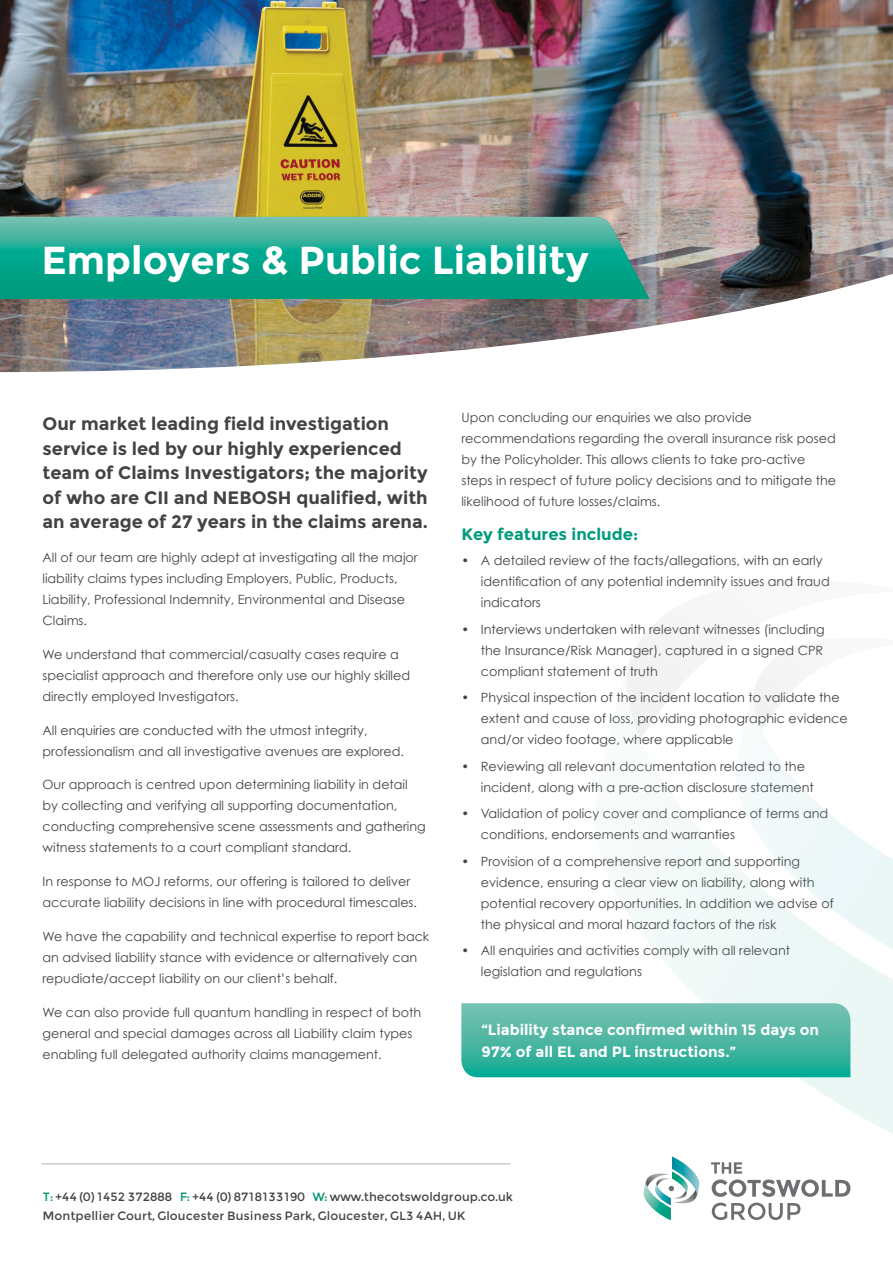
<style>
.page{position:relative;width:893px;height:1263px;background:#fff}
.page>*{position:absolute;margin:0;border:0;box-sizing:border-box;transform-origin:0 0}
.t1{font:700 39px "Montserrat";color:#fff}
.t2{font:700 18px/24.6px "Montserrat";color:#434345}
.t3{font:700 16.5px "Montserrat";color:#009b7c}
.t4{font:700 15px/21.6px "Montserrat";color:#fff}
.t5{font:12.75px/21px "Century Gothic";color:#434345}
.t6{font:12px/19.5px "Montserrat";color:#434345}
.s1{color:#00956d}
</style>
<div class="page">
<img style="left:0;top:0;width:893px;height:372px">
<svg style="left:711px;top:1162px;width:31px;height:11px"></svg>
<svg style="left:712px;top:1179px;width:138px;height:41px"></svg>
<svg style="left:643px;top:1156px;width:56px;height:64px"></svg>
<svg style="left:628px;top:619px;width:152px;height:47px"></svg>
<svg style="left:593px;top:666px;width:300px;height:468px"></svg>
<svg style="left:0;top:217px;width:649px;height:82px;background:#21a991"></svg>
<hr style="left:41px;top:1163px;width:469px;height:1px;background:#ccc">
<svg style="left:461px;top:1003px;width:389px;height:74px;background:#48b6a2"></svg>
<h1 class="t1" style="left:41px;top:237px;width:549px">Employers &amp; Public Liability</h1>
<h2 class="t2" style="left:43px;top:411px;width:387px">Our market leading field investigation service is led by our highly experienced team of Claims Investigators; the majority of who are CII and NEBOSH qualified, with an average of 27 years in the claims arena.</h2>
<p class="t5" style="left:43px;top:547px;width:377px">All of our team are highly adept at investigating all the major liability claims types including Employers, Public, Products, Liability, Professional Indemnity, Environmental and Disease Claims.</p>
<p class="t5" style="left:43px;top:643px;width:369px">We understand that commercial/casualty cases require a specialist approach and therefore only use our highly skilled directly employed Investigators.</p>
<p class="t5" style="left:43px;top:719px;width:363px">All enquiries are conducted with the utmost integrity, professionalism and all investigative avenues are explored.</p>
<p class="t5" style="left:43px;top:774px;width:385px">Our approach is centred upon determining liability in detail by collecting and verifying all supporting documentation, conducting comprehensive scene assessments and gathering witness statements to a court compliant standard.</p>
<p class="t5" style="left:43px;top:871px;width:376px">In response to MOJ reforms, our offering is tailored to deliver accurate liability decisions in line with procedural timescales.</p>
<p class="t5" style="left:43px;top:926px;width:388px">We have the capability and technical expertise to report back an advised liability stance with evidence or alternatively can repudiate/accept liability on our client’s behalf.</p>
<p class="t5" style="left:43px;top:1001px;width:380px">We can also provide full quantum handling in respect of both general and special damages across all Liability claim types enabling full delegated authority claims management.</p>
<p class="t5" style="left:461px;top:407px;width:376px">Upon concluding our enquiries we also provide recommendations regarding the overall insurance risk posed by the Policyholder. This allows clients to take pro-active steps in respect of future policy decisions and to mitigate the likelihood of future losses/claims.</p>
<p class="t3" style="left:461px;top:524px;width:178px">Key features include:</p>
<p class="t5" style="left:481px;top:550px;width:350px;text-indent:-19px">• A detailed review of the facts/allegations, with an early identification of any potential indemnity issues and fraud indicators</p>
<p class="t5" style="left:481px;top:618px;width:345px;text-align:justify;text-indent:-19px">• Interviews undertaken with relevant witnesses (including the Insurance/Risk Manager), captured in a signed CPR compliant statement of truth</p>
<p class="t5" style="left:481px;top:687px;width:368px;text-indent:-19px">• Physical inspection of the incident location to validate the extent and cause of loss, providing photographic evidence and/or video footage, where applicable</p>
<p class="t5" style="left:481px;top:755px;width:334px;text-indent:-19px">• Reviewing all relevant documentation related to the incident, along with a pre-action disclosure statement</p>
<p class="t5" style="left:481px;top:803px;width:349px;text-indent:-19px">• Validation of policy cover and compliance of terms and conditions, endorsements and warranties</p>
<p class="t5" style="left:481px;top:850px;width:354px;text-indent:-19px">• Provision of a comprehensive report and supporting evidence, ensuring a clear view on liability, along with potential recovery opportunities. In addition we advise of the physical and moral hazard factors of the risk</p>
<p class="t5" style="left:481px;top:940px;width:311px;text-indent:-19px">• All enquiries and activities comply with all relevant legislation and regulations</p>
<p class="t4" style="left:482px;top:1019px;width:339px">“Liability stance confirmed within 15 days on<br>97% of all EL and PL instructions.”</p>
<p class="t6" style="left:43px;top:1187px;width:472px"><span class="s1">T:</span> +44 (0) 1452 372888 <span class="s1">F:</span> +44 (0) 8718133190 <span class="s1">W:</span> www.thecotswoldgroup.co.uk<br>Montpellier Court, Gloucester Business Park, Gloucester, GL3 4AH, UK</p>
</div>
